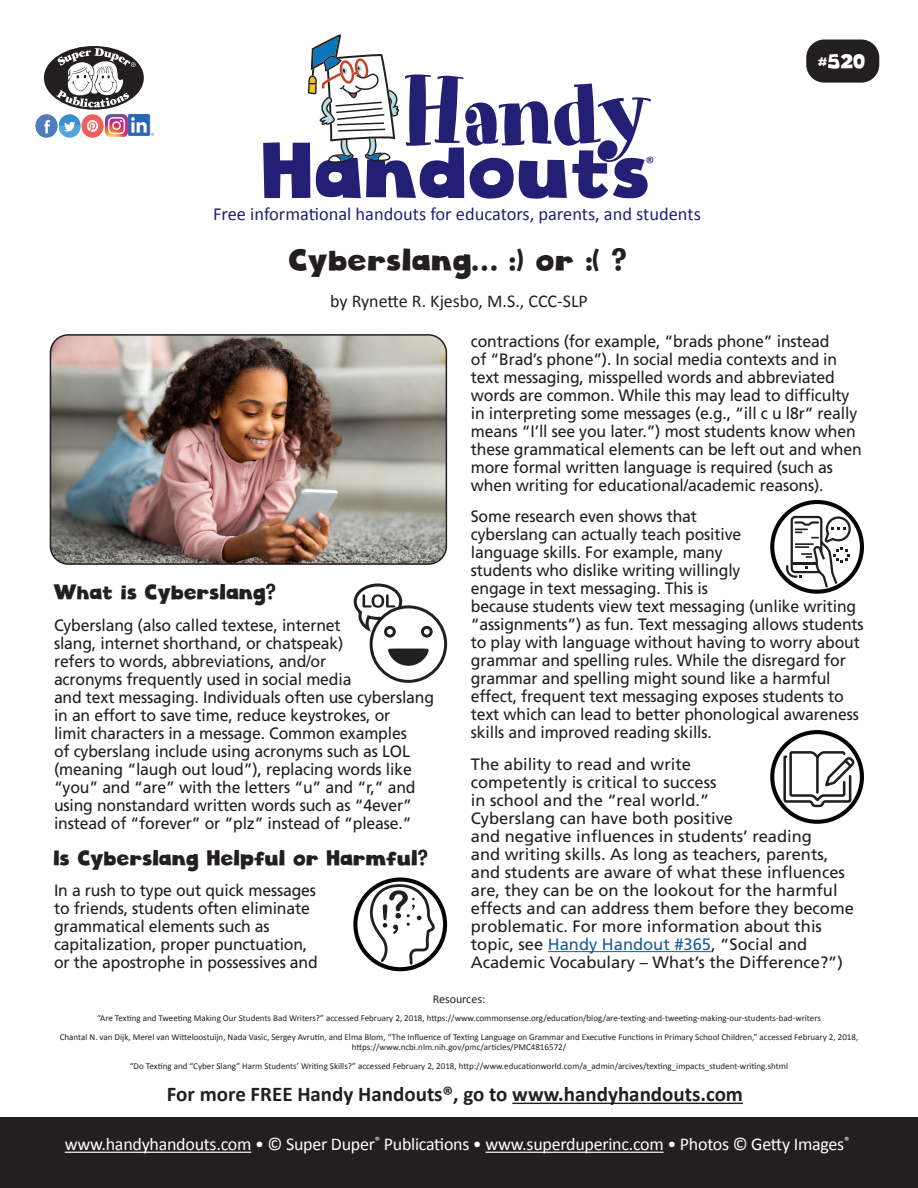
<style>
.page{position:relative;width:918px;height:1188px;background:#fff}
.page>*{position:absolute;margin:0;border:0;box-sizing:border-box;transform-origin:0 0}
.t1{font:93.75px "Art Department JNL";letter-spacing:-.03em;color:#231f75}
.t2{font:76.8px "Cloudy Witha Chanceof Love";color:#231f75}
.HH_Title{font:30px "Cloudy Witha Chanceof Love";color:#231f20}
.HH_TEXT{font:700 21px "Calibri";color:#231f20}
.HH_TEXT-2{font:21px "Cloudy Witha Chanceof Love";letter-spacing:-.01em;color:#231f20;scale:.96 1}
.t3{font:19.5px "Cloudy Witha Chanceof Love";color:#fff}
.t4{font:18.45px "Calibri";color:#231f75}
.t5{font:18px "Calibri";letter-spacing:-.015em;color:#fff}
.HH_Author{font:18px "Calibri";color:#231f20}
.t6{font:18px "Calibri";color:#231f75}
.HH_TEXT-3{font:16.5px/18px "Frutiger";letter-spacing:-.01em;color:#231f20;scale:.96 1}
.HH_TEXT-4{font:16.5px/18px "Frutiger";letter-spacing:-.01em;color:#231f20}
.HH_Title-2{font:12px "Calibri";color:#231f20}
.HH_Title-3{font:9px/10.8px "Calibri";color:#231f20;text-align:center}
.s1{color:#175d9e}
</style>
<div class="page">
<hr style="left:512px;top:1103px;width:231px;height:1px;background:#231f20">
<div style="left:806px;top:40px;width:73px;height:43px;background:#231f20;border-radius:18px"></div>
<div style="left:0;top:1118px;width:918px;height:70px;background:#231f20"></div>
<div style="left:44px;top:46px;width:100px;height:64px;background:#231f20;border-radius:50%"></div>
<svg style="left:56px;top:48px;width:80px;height:60px"></svg>
<img style="left:36px;top:115px;width:68px;height:22px">
<img style="left:106px;top:115px;width:21px;height:21px">
<hr style="left:65px;top:1152px;width:186px;height:1px;background:#fff">
<hr style="left:486px;top:1152px;width:178px;height:1px;background:#fff">
<img style="left:129px;top:115px;width:24px;height:21px">
<svg style="left:308px;top:34px;width:91px;height:129px"></svg>
<hr style="left:548px;top:951px;width:163px;height:1px;background:#175d9e">
<img style="left:50px;top:335px;width:396px;height:229px">
<div style="left:50px;top:334px;width:397px;height:231px;border:2px solid #231f20;border-radius:18px"></div>
<svg style="left:353px;top:583px;width:94px;height:100px"></svg>
<div style="left:353px;top:878px;width:94px;height:93px;border:4px solid #040503;border-radius:50%"></div>
<svg style="left:366px;top:881px;width:73px;height:237px"></svg>
<div style="left:770px;top:500px;width:94px;height:94px;border:4px solid #040503;border-radius:50%"></div>
<svg style="left:786px;top:516px;width:65px;height:72px"></svg>
<svg style="left:782px;top:749px;width:75px;height:59px"></svg>
<div style="left:770px;top:730px;width:94px;height:94px;border:4px solid #040503;border-radius:50%"></div>
<p class="t1" style="left:402px;top:57px;width:252px">Handy</p>
<p class="t2" style="left:264px;top:123px;width:391px">Handouts</p>
<p class="t6" style="left:646px;top:150px;width:11px">®</p>
<p class="t4" style="left:213px;top:201px;width:489px">Free informational handouts for educators, parents, and students</p>
<p class="HH_Title" style="left:290px;top:241px;width:340px">Cyberslang… :) or :( ?</p>
<p class="HH_Author" style="left:330px;top:288px;width:259px">by Rynette R. Kjesbo, M.S., CCC-SLP</p>
<p class="t3" style="left:819px;top:49px;width:49px">#520</p>
<p class="HH_TEXT-3" style="left:471px;top:332px;width:409px">contractions (for example, “brads phone” instead<br>of “Brad’s phone”). In social media contexts and in text messaging, misspelled words and abbreviated words are common. While this may lead to difficulty in interpreting some messages (e.g., “ill c u l8r” really means “I’ll see you later.”) most students know when these grammatical elements can be left out and when more formal written language is required (such as when writing for educational/academic reasons).</p>
<p class="HH_TEXT-3" style="left:471px;top:508px;width:411px">Some research even shows that<br>cyberslang can actually teach positive<br>language skills. For example, many<br>students who dislike writing willingly<br>engage in text messaging. This is<br>because students view text messaging (unlike writing “assignments”) as fun. Text messaging allows students to play with language without having to worry about grammar and spelling rules. While the disregard for grammar and spelling might sound like a harmful effect, frequent text messaging exposes students to text which can lead to better phonological awareness skills and improved reading skills.</p>
<p class="HH_TEXT-4" style="left:471px;top:755px;width:384px">The ability to read and write<br>competently is critical to success<br>in school and the “real world.”<br>Cyberslang can have both positive<br>and negative influences in students’ reading<br>and writing skills. As long as teachers, parents, and students are aware of what these influences are, they can be on the lookout for the harmful effects and can address them before they become problematic. For more information about this topic, see <span class="s1">Handy Handout #365</span>, “Social and Academic Vocabulary – What’s the Difference?”)</p>
<p class="HH_Title-2" style="left:433px;top:991px;width:54px">Resources:</p>
<p class="HH_Title-3" style="left:97px;top:1013px;width:725px">“Are Texting and Tweeting Making Our Students Bad Writers?” accessed February 2, 2018, https://www.commonsense.org/education/blog/are-texting-and-tweeting-making-our-students-bad-writers</p>
<p class="HH_Title-3" style="left:60px;top:1031px;width:800px">Chantal N. van Dijk, Merel van Witteloostuijn, Nada Vasic, Sergey Avrutin, and Elma Blom, “The Influence of Texting Language on Grammar and Executive Functions in Primary School Children,” accessed February 2, 2018, https://www.ncbi.nlm.nih.gov/pmc/articles/PMC4816572/</p>
<p class="HH_Title-3" style="left:130px;top:1060px;width:660px">“Do Texting and “Cyber Slang” Harm Students’ Writing Skills?” accessed February 2, 2018, http://www.educationworld.com/a_admin/arcives/texting_impacts_student-writing.shtml</p>
<p class="HH_TEXT-2" style="left:54px;top:579px;width:234px">What is Cyberslang?</p>
<p class="HH_TEXT-3" style="left:54px;top:616px;width:397px">Cyberslang (also called textese, internet<br>slang, internet shorthand, or chatspeak)<br>refers to words, abbreviations, and/or<br>acronyms frequently used in social media<br>and text messaging. Individuals often use cyberslang in an effort to save time, reduce keystrokes, or<br>limit characters in a message. Common examples<br>of cyberslang include using acronyms such as LOL (meaning “laugh out loud”), replacing words like “you” and “are” with the letters “u” and “r,” and using nonstandard written words such as “4ever” instead of “forever” or “plz” instead of “please.”</p>
<p class="HH_TEXT-2" style="left:54px;top:845px;width:392px">Is Cyberslang Helpful or Harmful?</p>
<p class="HH_TEXT-3" style="left:54px;top:881px;width:276px">In a rush to type out quick messages to friends, students often eliminate grammatical elements such as capitalization, proper punctuation, or the apostrophe in possessives and</p>
<p class="HH_TEXT" style="left:167px;top:1079px;width:578px">For more FREE Handy Handouts®, go to www.handyhandouts.com</p>
<p class="t5" style="left:65px;top:1132px;width:786px">www.handyhandouts.com • © Super Duper<sup>®</sup> Publications • www.superduperinc.com • Photos © Getty Images<sup>®</sup></p>
</div>
